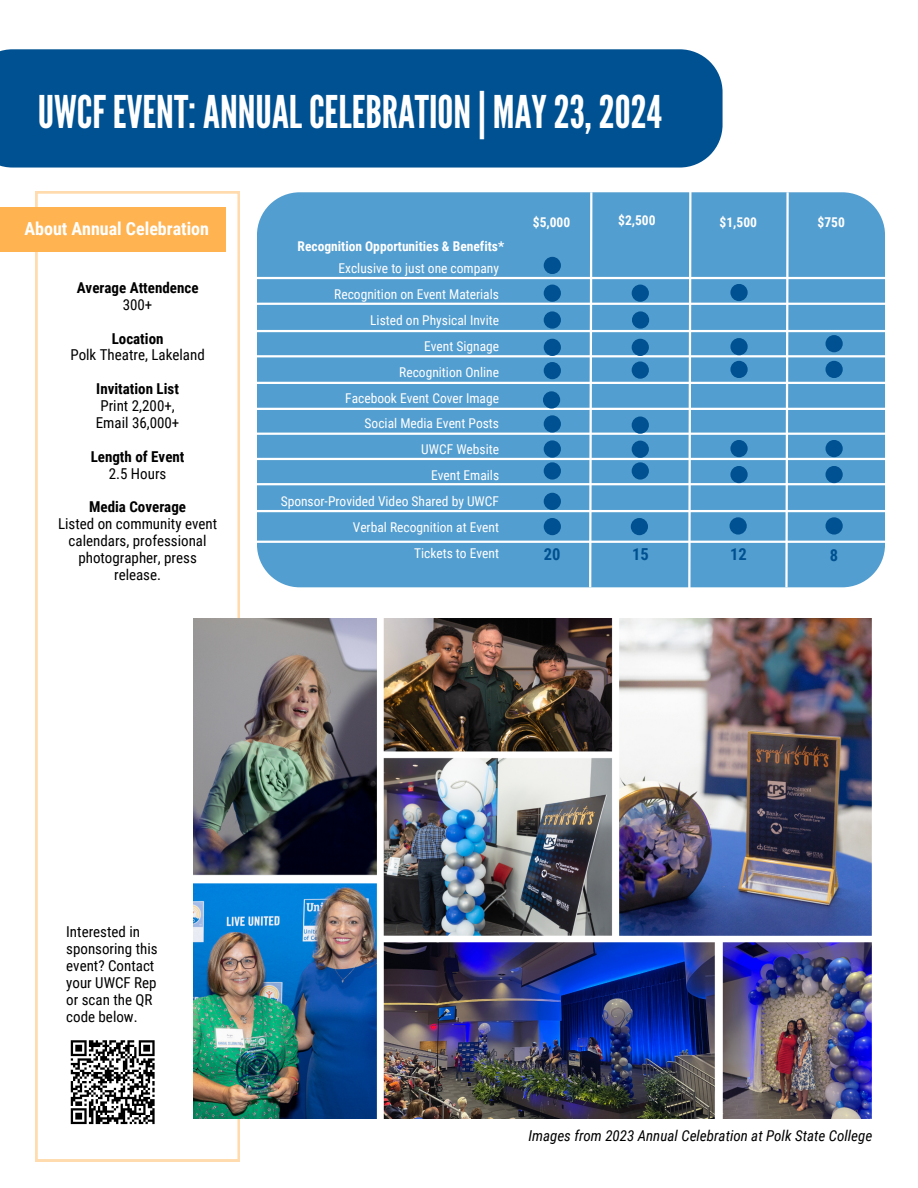
<style>
.page{position:relative;width:918px;height:1188px;background:#fff}
.page>*{position:absolute;margin:0;border:0;box-sizing:border-box;transform-origin:0 0}
.t1{font:45px "League Gothic";color:#fff}
.t2{font:700 18px "Roboto Condensed";color:#fff}
.t3{font:700 16.5px "Roboto Condensed";color:#005191}
.t4{font:15px/16.8px "Roboto Condensed";color:#000;text-align:center}
.t5{font:700 15px "Roboto Condensed";color:#000}
.t6{font:italic 15px "Roboto Condensed";color:#000}
.t7{font:13.5px "Roboto Condensed";color:#fff}
.t8{font:700 13.5px "Roboto Condensed";color:#fff}
</style>
<div class="page">
<div style="left:0;top:49px;width:722px;height:119px;background:#005191"></div>
<div style="left:257px;top:192px;width:628px;height:395px;background:#539ed0"></div>
<svg style="left:588px;top:192px;width:6px;height:396px"></svg>
<svg style="left:687px;top:192px;width:6px;height:396px"></svg>
<svg style="left:784px;top:192px;width:6px;height:396px"></svg>
<hr style="left:257px;top:277px;width:661px;height:2px;background:#fff">
<hr style="left:257px;top:303px;width:661px;height:2px;background:#fff">
<hr style="left:257px;top:330px;width:661px;height:2px;background:#fff">
<hr style="left:257px;top:355px;width:661px;height:2px;background:#fff">
<hr style="left:257px;top:382px;width:661px;height:2px;background:#fff">
<hr style="left:257px;top:408px;width:661px;height:2px;background:#fff">
<hr style="left:257px;top:433px;width:661px;height:2px;background:#fff">
<hr style="left:257px;top:458px;width:661px;height:2px;background:#fff">
<hr style="left:257px;top:483px;width:661px;height:2px;background:#fff">
<hr style="left:257px;top:510px;width:661px;height:2px;background:#fff">
<hr style="left:257px;top:541px;width:661px;height:2px;background:#fff">
<div style="left:544px;top:257px;width:17px;height:17px;background:#005191;border-radius:50%"></div>
<div style="left:544px;top:285px;width:17px;height:17px;background:#005191;border-radius:50%"></div>
<div style="left:544px;top:311px;width:17px;height:18px;background:#005191;border-radius:50%"></div>
<div style="left:544px;top:339px;width:17px;height:17px;background:#005191;border-radius:50%"></div>
<div style="left:544px;top:362px;width:17px;height:17px;background:#005191;border-radius:50%"></div>
<div style="left:543px;top:391px;width:17px;height:18px;background:#005191;border-radius:50%"></div>
<div style="left:544px;top:415px;width:17px;height:18px;background:#005191;border-radius:50%"></div>
<div style="left:544px;top:440px;width:17px;height:18px;background:#005191;border-radius:50%"></div>
<div style="left:544px;top:462px;width:17px;height:18px;background:#005191;border-radius:50%"></div>
<div style="left:544px;top:493px;width:17px;height:17px;background:#005191;border-radius:50%"></div>
<div style="left:544px;top:518px;width:17px;height:17px;background:#005191;border-radius:50%"></div>
<div style="left:632px;top:285px;width:17px;height:17px;background:#005191;border-radius:50%"></div>
<div style="left:632px;top:339px;width:17px;height:17px;background:#005191;border-radius:50%"></div>
<div style="left:632px;top:361px;width:17px;height:18px;background:#005191;border-radius:50%"></div>
<div style="left:632px;top:417px;width:17px;height:17px;background:#005191;border-radius:50%"></div>
<div style="left:632px;top:441px;width:17px;height:17px;background:#005191;border-radius:50%"></div>
<div style="left:632px;top:462px;width:17px;height:18px;background:#005191;border-radius:50%"></div>
<div style="left:631px;top:518px;width:17px;height:17px;background:#005191;border-radius:50%"></div>
<div style="left:730px;top:284px;width:18px;height:17px;background:#005191;border-radius:50%"></div>
<div style="left:730px;top:338px;width:18px;height:17px;background:#005191;border-radius:50%"></div>
<div style="left:730px;top:361px;width:18px;height:17px;background:#005191;border-radius:50%"></div>
<div style="left:730px;top:440px;width:18px;height:17px;background:#005191;border-radius:50%"></div>
<div style="left:730px;top:466px;width:18px;height:17px;background:#005191;border-radius:50%"></div>
<div style="left:730px;top:517px;width:17px;height:18px;background:#005191;border-radius:50%"></div>
<div style="left:826px;top:361px;width:17px;height:17px;background:#005191;border-radius:50%"></div>
<div style="left:826px;top:440px;width:17px;height:17px;background:#005191;border-radius:50%"></div>
<div style="left:826px;top:466px;width:17px;height:17px;background:#005191;border-radius:50%"></div>
<svg style="left:36px;top:191px;width:203px;height:970px"></svg>
<div style="left:0;top:207px;width:226px;height:44px;background:#ffb351"></div>
<img style="left:193px;top:618px;width:679px;height:501px">
<div style="left:632px;top:311px;width:17px;height:18px;background:#005191;border-radius:50%"></div>
<div style="left:826px;top:335px;width:17px;height:17px;background:#005191;border-radius:50%"></div>
<div style="left:826px;top:517px;width:17px;height:18px;background:#005191;border-radius:50%"></div>
<div style="left:66px;top:1036px;width:93px;height:93px;background:#fff"></div>
<svg style="left:70px;top:1040px;width:85px;height:85px"></svg>
<p class="t1" style="left:38px;top:86px;width:626px">UWCF EVENT:ANNUALCELEBRATION| MAY23,2024</p>
<p class="t2" style="left:24px;top:218px;width:186px">About Annual Celebration</p>
<p class="t5" style="left:77px;top:279px;width:123px">Average Attendence</p>
<p class="t4" style="left:123px;top:296px;width:31px">300+</p>
<p class="t5" style="left:112px;top:330px;width:53px">Location</p>
<p class="t4" style="left:70px;top:347px;width:136px">Polk Theatre, Lakeland</p>
<p class="t5" style="left:96px;top:380px;width:84px">Invitation List</p>
<p class="t4" style="left:100px;top:397px;width:76px">Print 2,200+,</p>
<p class="t4" style="left:96px;top:414px;width:85px">Email 36,000+</p>
<h3 class="t5" style="left:91px;top:448px;width:95px">Length of Event</h3>
<h3 class="t4" style="left:109px;top:465px;width:59px">2.5 Hours</h3>
<p class="t5" style="left:89px;top:498px;width:98px">Media Coverage</p>
<h3 class="t4" style="left:58px;top:516px;width:161px">Listed on community event calendars, professional photographer, press release.</h3>
<h3 class="t8" style="left:298px;top:238px;width:208px">Recognition Opportunities &amp; Benefits*</h3>
<p class="t7" style="left:338px;top:261px;width:162px">Exclusive to just one company</p>
<p class="t7" style="left:334px;top:287px;width:166px">Recognition on Event Materials</p>
<p class="t7" style="left:370px;top:312px;width:130px">Listed on Physical Invite</p>
<p class="t7" style="left:424px;top:338px;width:77px">Event Signage</p>
<p class="t7" style="left:399px;top:364px;width:101px">Recognition Online</p>
<p class="t7" style="left:345px;top:390px;width:155px">Facebook Event Cover Image</p>
<p class="t7" style="left:365px;top:416px;width:136px">Social Media Event Posts</p>
<p class="t7" style="left:421px;top:442px;width:79px">UWCF Website</p>
<p class="t7" style="left:431px;top:468px;width:70px">Event Emails</p>
<p class="t7" style="left:281px;top:494px;width:220px">Sponsor-Provided Video Shared by UWCF</p>
<h3 class="t7" style="left:353px;top:519px;width:148px">Verbal Recognition at Event</h3>
<h3 class="t7" style="left:414px;top:545px;width:87px">Tickets to Event</h3>
<p class="t8" style="left:616px;top:211px;width:39px">$1,500</p>
<p class="t8" style="left:714px;top:211px;width:29px">$750</p>
<h3 class="t8" style="left:533px;top:215px;width:39px">$5,000</h3>
<p class="t8" style="left:618px;top:213px;width:39px">$2,500</p>
<h2 class="t8" style="left:720px;top:215px;width:39px">$1,500</h2>
<p class="t8" style="left:818px;top:215px;width:29px">$750</p>
<p class="t8" style="left:514px;top:220px;width:39px">$2,500</p>
<h3 class="t3" style="left:544px;top:544px;width:18px">20</h3>
<p class="t3" style="left:632px;top:544px;width:18px">15</p>
<p class="t3" style="left:730px;top:544px;width:18px">12</p>
<p class="t3" style="left:830px;top:546px;width:10px">8</p>
<p class="t4" style="left:66px;top:924px;width:93px;text-align:left">Interested in sponsoring this event? Contact your UWCF Rep or scan the QR code below.</p>
<h3 class="t6" style="left:528px;top:1127px;width:345px">Images from 2023 Annual Celebration at Polk State College</h3>
</div>
